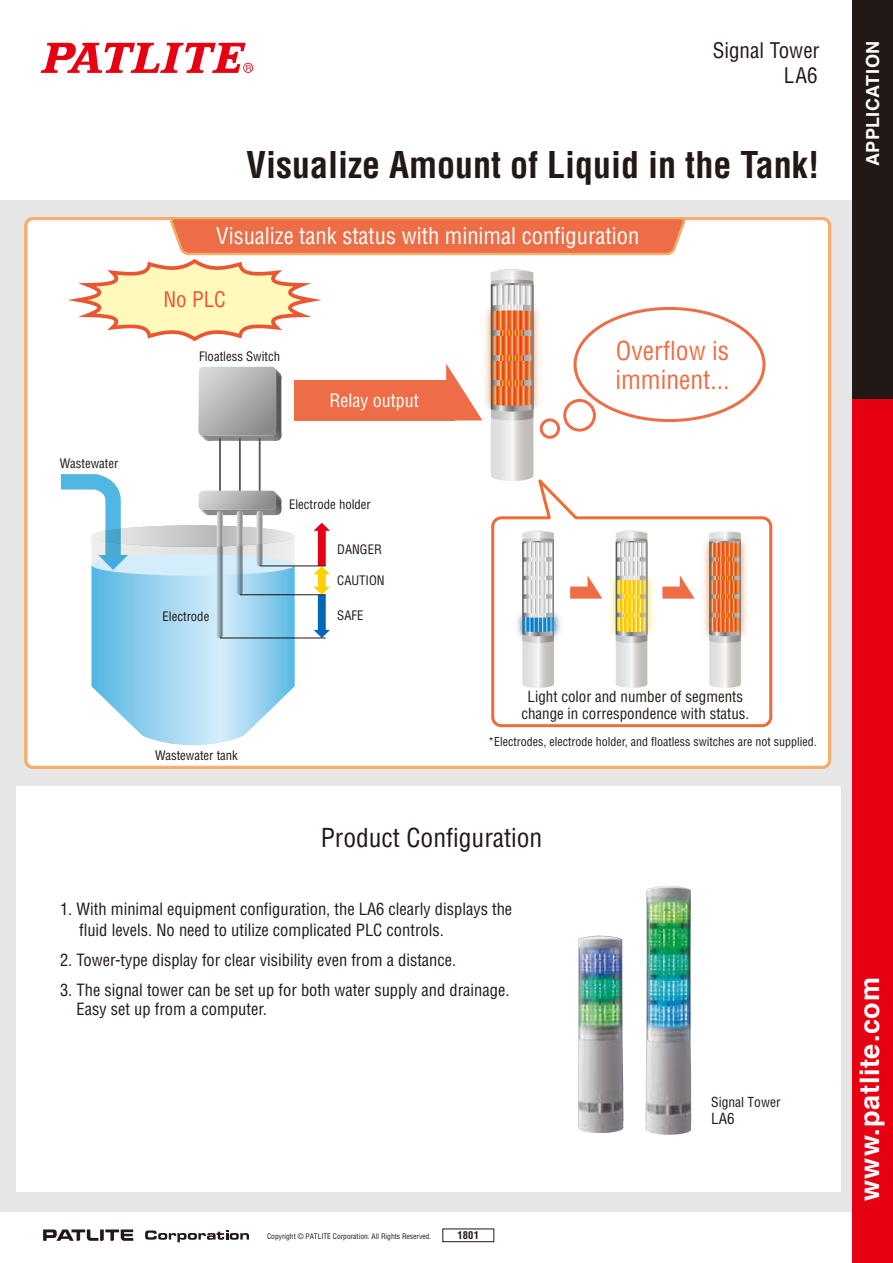
<style>
.page{position:relative;width:893px;height:1263px;background:#fff}
.page>*{position:absolute;margin:0;border:0;box-sizing:border-box;transform-origin:0 0}
.t1{font:700 condensed 36px "Helvetica";color:#221815}
.t2{font:700 27px "Helvetica";letter-spacing:.025em;color:#fff}
.t3{font:condensed 25.5px/28.5px "Helvetica";color:#ed6d46}
.t4{font:condensed 25.5px "Helvetica";color:#221815}
.t5{font:condensed 22.5px "Helvetica";color:#fff}
.t6{font:condensed 21px "Helvetica";letter-spacing:.005em;color:#221815}
.t7{font:condensed 21px "Helvetica";color:#ea5532}
.t8{font:700 18px "Helvetica";letter-spacing:.03em;color:#fff}
.t9{font:condensed 18px "Helvetica";color:#fff}
.t10{font:condensed 16.5px/21px "Helvetica";color:#221815}
.t11{font:condensed 15px/16.5px "Helvetica";color:#221815;text-align:center}
.t12{font:condensed 13.5px "Helvetica";color:#221815}
.t13{font:condensed 12.75px "Helvetica";color:#221815}
.t14{font:condensed 12px "Helvetica";color:#221815}
.t15{font:700 condensed 10.5px "Helvetica";color:#221815}
.t16{font:condensed 7.5px "Helvetica";color:#221815}
</style>
<div class="page">
<div style="left:0;top:201px;width:893px;height:1011px;background:#e6e6e6"></div>
<div style="left:852px;top:0;width:41px;height:1263px;background:#e60012"></div>
<div style="left:852px;top:0;width:41px;height:398px;background:#221815"></div>
<svg style="left:41px;top:43px;width:212px;height:30px"></svg>
<div style="left:443px;top:1229px;width:51px;height:13px;border:1px solid #221815"></div>
<svg style="left:43px;top:1229px;width:90px;height:12px"></svg>
<svg style="left:145px;top:1230px;width:104px;height:12px"></svg>
<div style="left:16px;top:786px;width:825px;height:406px;background:#fff"></div>
<svg style="left:24px;top:217px;width:807px;height:552px;background:#fef7f2"></svg>
<svg style="left:695px;top:471px;width:79px;height:258px;background:#fdf4f0"></svg>
<img style="left:695px;top:489px;width:100px;height:198px">
<svg style="left:709px;top:531px;width:32px;height:157px"></svg>
<img style="left:695px;top:526px;width:7px;height:160px">
<svg style="left:56px;top:217px;width:639px;height:528px;background:#ece4e0"></svg>
<div style="left:563px;top:399px;width:33px;height:33px;border:3px solid #ed6d46;border-radius:50%"></div>
<div style="left:540px;top:418px;width:20px;height:21px;border:3px solid #ed6d46;border-radius:50%"></div>
<div style="left:573px;top:307px;width:192px;height:115px;border:3px solid #ed6d46;border-radius:50%"></div>
<img style="left:646px;top:886px;width:46px;height:249px">
<img style="left:578px;top:936px;width:45px;height:197px">
<p class="t6" style="left:713px;top:37px;width:108px">Signal Tower</p>
<p class="t6" style="left:784px;top:62px;width:35px">LA6</p>
<h1 class="t1" style="left:246px;top:142px;width:575px">Visualize Amount of Liquid in the Tank!</h1>
<h3 class="t5" style="left:216px;top:221px;width:425px">Visualize tank status with minimal configuration</h3>
<p class="t13" style="left:60px;top:456px;width:60px">Wastewater</p>
<p class="t7" style="left:163px;top:286px;width:64px">No PLC</p>
<p class="t13" style="left:199px;top:349px;width:83px">Floatless Switch</p>
<p class="t9" style="left:329px;top:389px;width:91px">Relay output</p>
<h3 class="t3" style="left:615px;top:337px;width:116px">Overflow is imminent...</h3>
<p class="t13" style="left:163px;top:609px;width:48px">Electrode</p>
<p class="t13" style="left:155px;top:747px;width:84px">Wastewater tank</p>
<p class="t13" style="left:289px;top:496px;width:83px">Electrode holder</p>
<p class="t13" style="left:337px;top:541px;width:46px">DANGER</p>
<p class="t13" style="left:337px;top:572px;width:49px">CAUTION</p>
<p class="t13" style="left:337px;top:607px;width:28px">SAFE</p>
<p class="t11" style="left:521px;top:689px;width:229px">Light color and number of segments change in correspondence with status.</p>
<p class="t14" style="left:488px;top:734px;width:330px">*Electrodes, electrode holder, and floatless switches are not supplied.</p>
<h3 class="t4" style="left:321px;top:822px;width:223px">Product Configuration</h3>
<p class="t10" style="left:79px;top:898px;width:435px;text-indent:-19px">1. With minimal equipment configuration, the LA6 clearly displays the fluid levels. No need to utilize complicated PLC controls.</p>
<p class="t10" style="left:60px;top:949px;width:398px">2. Tower-type display for clear visibility even from a distance.</p>
<p class="t10" style="left:76px;top:980px;width:434px;line-height:19.5px;text-indent:-16px">3. The signal tower can be set up for both water supply and drainage.<br>Easy set up from a computer.</p>
<p class="t16" style="left:267px;top:1232px;width:166px">Copyright © PATLITE Corporation. All Rights Reserved.</p>
<p class="t15" style="left:457px;top:1229px;width:23px">1801</p>
<p class="t12" style="left:711px;top:1093px;width:71px">Signal Tower</p>
<p class="t11" style="left:711px;top:1110px;width:25px">LA6</p>
<p class="t8" style="left:858px;top:166px;width:127px;rotate:-90deg">APPLICATION</p>
<h2 class="t2" style="left:848px;top:1201px;width:225px;rotate:-90deg">www.patlite.com</h2>
</div>
